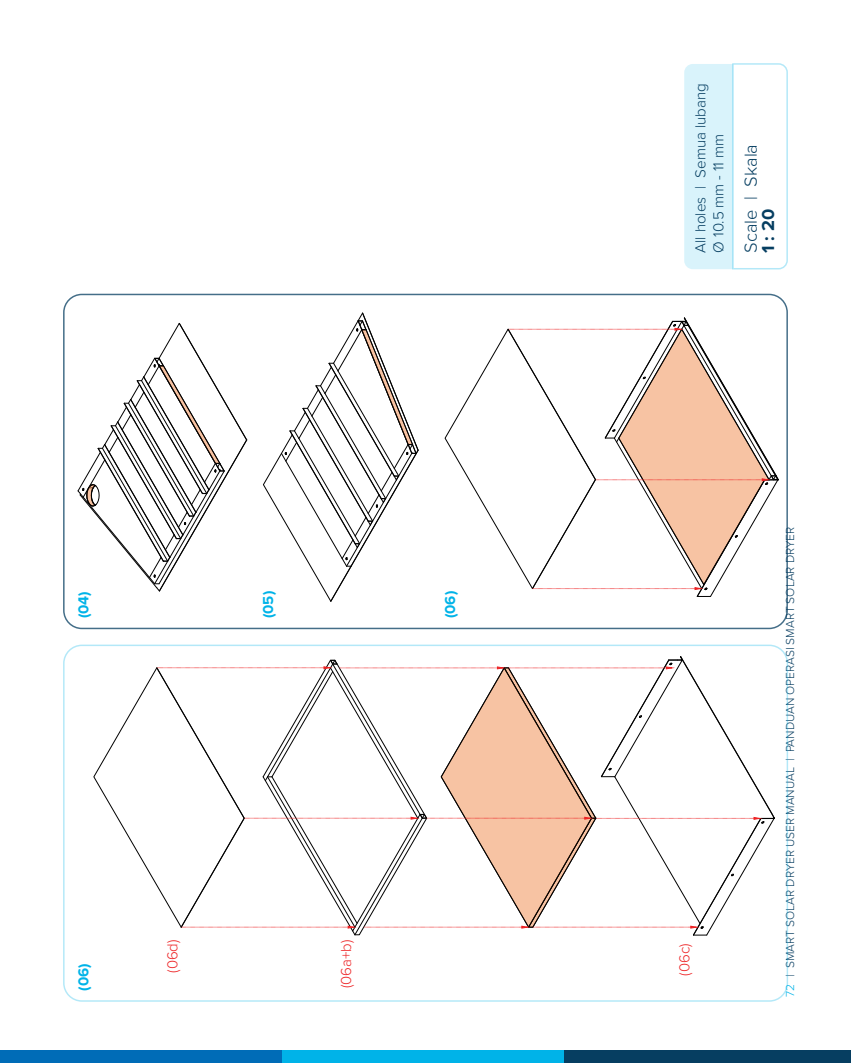
<style>
.page{position:relative;width:851px;height:1063px;background:#fff}
.page>*{position:absolute;margin:0;border:0;box-sizing:border-box;transform-origin:0 0}
.t1{font:300 18px "Proxima Nova";color:#063e61}
.t2{font:700 18px "Proxima Nova";color:#063e61}
.t3{font:300 15px/18px "Proxima Nova";color:#063e61}
.t4{font:300 15px "Proxima Nova";color:#ed2224}
.t5{font:700 15px "Proxima Nova";color:#00b3e8}
.t6{font:300 12px "Proxima Nova";color:#0a3f62}
.t7{font:300 12px "Proxima Nova";color:#00b3e8}
</style>
<div class="page">
<div style="left:0;top:1050px;width:286px;height:13px;background:#006cb7"></div>
<div style="left:282px;top:1050px;width:286px;height:13px;background:#00b3e8"></div>
<div style="left:564px;top:1050px;width:286px;height:13px;background:#063e61"></div>
<svg style="left:93px;top:656px;width:682px;height:280px"></svg>
<svg style="left:77px;top:323px;width:170px;height:268px"></svg>
<svg style="left:263px;top:313px;width:155px;height:289px"></svg>
<svg style="left:444px;top:317px;width:334px;height:280px"></svg>
<div style="left:63px;top:645px;width:725px;height:357px;border:2px solid #00b3e8;border-radius:18px"></div>
<div style="left:63px;top:294px;width:724px;height:335px;border:2px solid #063e61;border-radius:18px"></div>
<svg style="left:684px;top:63px;width:103px;height:206px"></svg>
<p class="t5" style="left:72px;top:618px;width:29px;rotate:-90deg">(04)</p>
<p class="t5" style="left:257px;top:618px;width:29px;rotate:-90deg">(05)</p>
<p class="t5" style="left:439px;top:618px;width:29px;rotate:-90deg">(06)</p>
<p class="t5" style="left:72px;top:991px;width:29px;rotate:-90deg">(06)</p>
<p class="t4" style="left:161px;top:973px;width:35px;rotate:-90deg">(06d)</p>
<p class="t4" style="left:335px;top:988px;width:50px;rotate:-90deg">(06a+b)</p>
<p class="t3" style="left:690px;top:253px;width:171px;rotate:-90deg">All holes | Semua lubang<br>Ø 10.5 mm - 11 mm</p>
<h1 class="t1" style="left:737px;top:253px;width:110px;rotate:-90deg">Scale | Skala</h1>
<h1 class="t2" style="left:754px;top:253px;width:45px;rotate:-90deg">1 : 20</h1>
<p class="t4" style="left:673px;top:976px;width:34px;rotate:-90deg">(06c)</p>
<p class="t6" style="left:780px;top:977px;width:451px;rotate:-90deg">| SMART SOLAR DRYER USER MANUAL | PANDUAN OPERASI SMART SOLAR DRYER</p>
<p class="t7" style="left:780px;top:997px;width:15px;rotate:-90deg">72</p>
</div>
